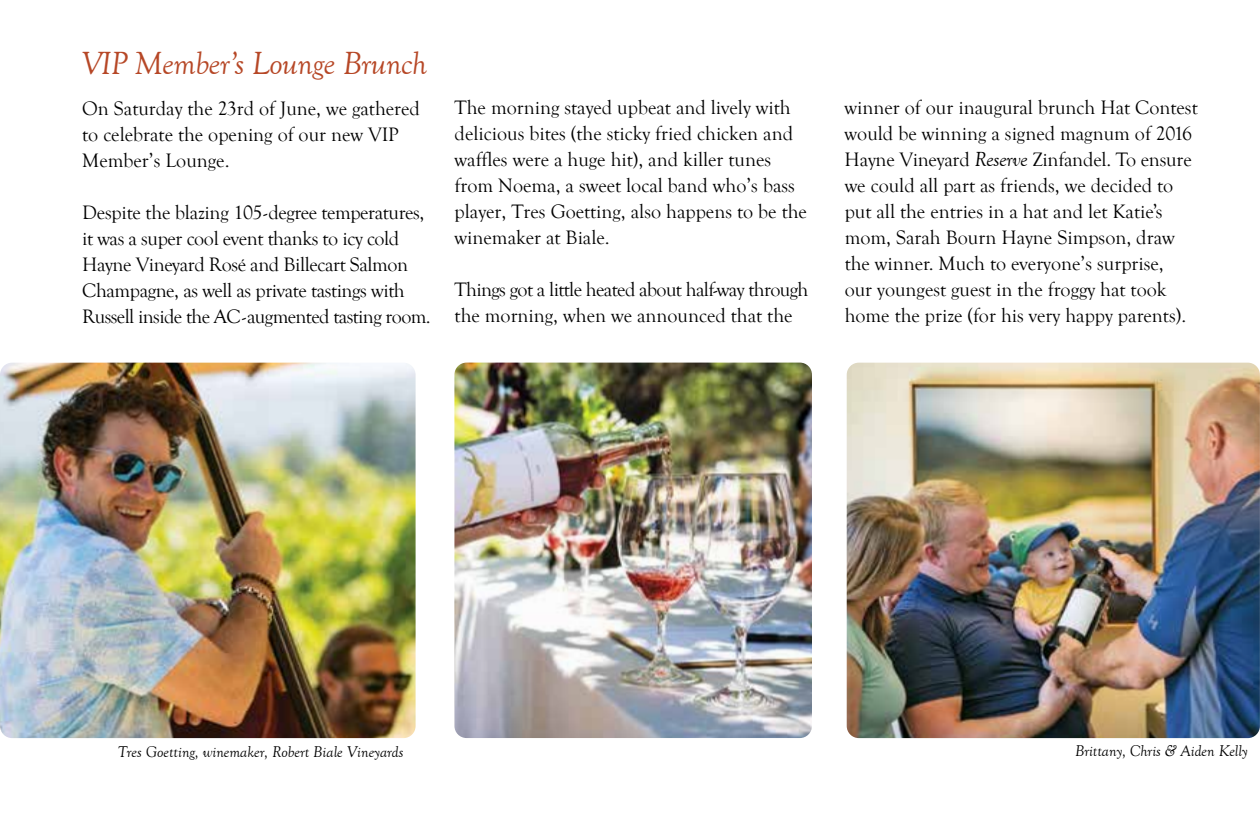
<style>
.page{position:relative;width:1260px;height:828px;background:#fff}
.page>*{position:absolute;margin:0;border:0;box-sizing:border-box;transform-origin:0 0}
.t1{font:italic 33px "Goudy Old Style T";letter-spacing:-.01em;color:#b64726}
.t2{font:20px/26px "Goudy Old Style T";color:#000}
.t3{font:20px/26px "Goudy Old Style T";letter-spacing:-.02em;color:#000}
.t4{font:20px/26px "Goudy Old Style T";letter-spacing:-.03em;color:#000}
.t5{font:italic 16px "Goudy Old Style T";color:#000}
.s1{font-style:italic;font-size:21px}
</style>
<div class="page">
<img style="left:454px;top:363px;width:358px;height:375px">
<img style="left:0;top:363px;width:416px;height:375px">
<img style="left:847px;top:363px;width:413px;height:375px">
<h1 class="t1" style="left:81px;top:45px;width:347px">VIP Member’s Lounge Brunch</h1>
<p class="t2" style="left:82px;top:96px;width:339px">On Saturday the 23rd of June, we gathered to celebrate the opening of our new VIP<br>Member’s Lounge.</p>
<p class="t3" style="left:82px;top:200px;width:350px">Despite the blazing 105-degree temperatures, it was a super cool event thanks to icy cold Hayne Vineyard Rosé and Billecart Salmon Champagne, as well as private tastings with Russell inside the AC-augmented tasting room.</p>
<p class="t2" style="left:455px;top:95px;width:354px">The morning stayed upbeat and lively with delicious bites (the sticky fried chicken and waffles were a huge hit), and killer tunes from Noema, a sweet local band who’s bass player, Tres Goetting, also happens to be the winemaker at Biale.</p>
<p class="t4" style="left:455px;top:277px;width:355px">Things got a little heated about half-way through the morning, when we announced that the</p>
<p class="t2" style="left:845px;top:95px;width:355px">winner of our inaugural brunch Hat Contest would be winning a signed magnum of 2016<br>Hayne Vineyard <span class="s1">Reserve</span> Zinfandel. To ensure we could all part as friends, we decided to put all the entries in a hat and let Katie’s mom, Sarah Bourn Hayne Simpson, draw the winner. Much to everyone’s surprise,<br>our youngest guest in the froggy hat took home the prize (for his very happy parents).</p>
<p class="t5" style="left:118px;top:743px;width:287px">Tres Goetting, winemaker, Robert Biale Vineyards</p>
<p class="t5" style="left:1075px;top:742px;width:174px">Brittany, Chris &amp; Aiden Kelly</p>
</div>
